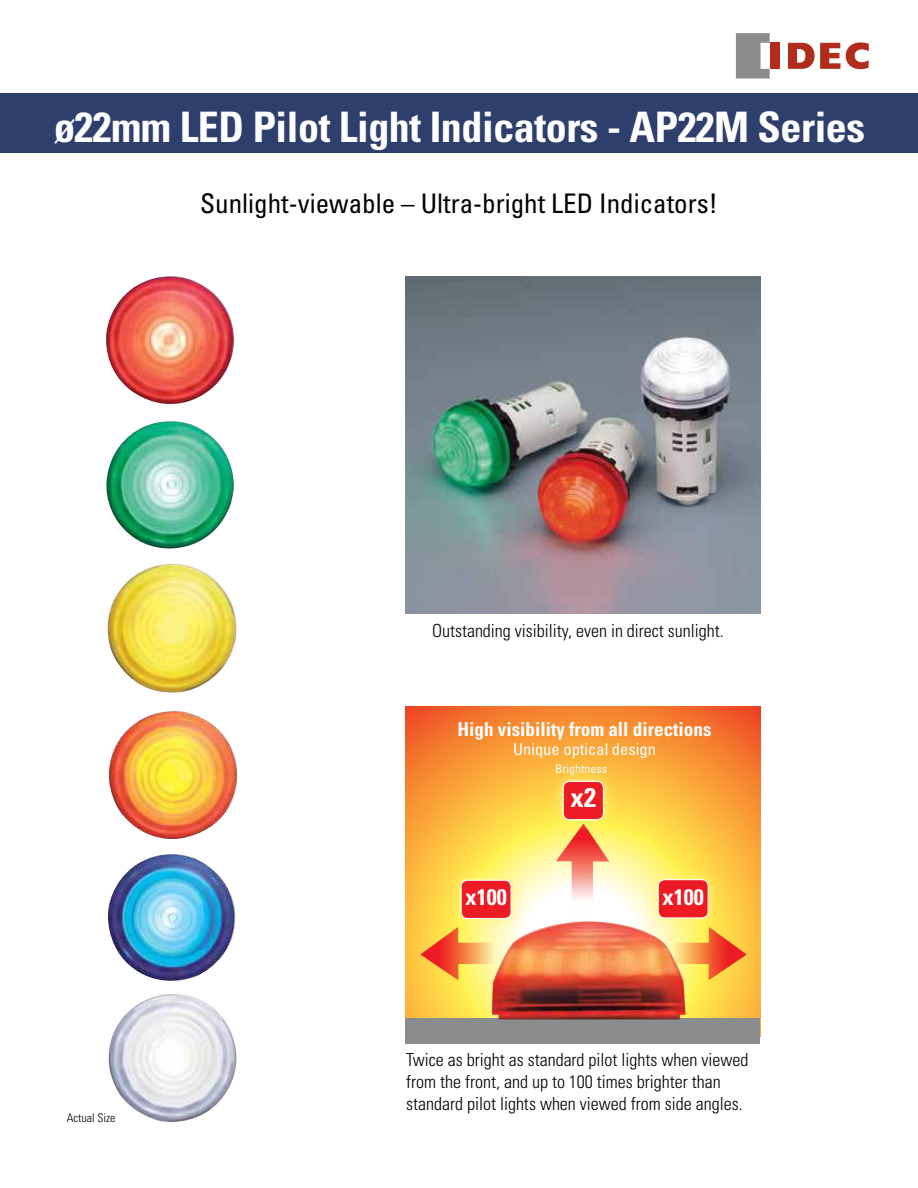
<style>
.page{position:relative;width:918px;height:1188px;background:#fff}
.page>*{position:absolute;margin:0;border:0;box-sizing:border-box;transform-origin:0 0}
.t1{font:700 condensed 42px "Univers LT Std";letter-spacing:-.01em;color:#fff}
.t2{font:condensed 27px "Univers LT Std";color:#000}
.t3{font:700 condensed 27px "Univers LT Std";color:#fff}
.t4{font:700 condensed 22.5px "Univers LT Std";color:#fff}
.t5{font:700 condensed 19.2px "Univers LT Std";color:#fff}
.t6{font:300 condensed 18px/21.6px "Univers LT Std";color:#000}
.t7{font:condensed 16.5px "Univers LT Std";color:#fff}
.t8{font:condensed 12px "Univers LT Std";color:#fff}
.t9{font:300 condensed 12px "Univers LT Std";color:#000}
</style>
<div class="page">
<div style="left:0;top:93px;width:918px;height:60px;background:#2f3f6d"></div>
<svg style="left:736px;top:33px;width:34px;height:46px;background:#9ea0a1"></svg>
<svg style="left:788px;top:43px;width:52px;height:26px"></svg>
<div style="left:770px;top:43px;width:9px;height:26px;background:#b12c1b"></div>
<svg style="left:846px;top:42px;width:23px;height:27px"></svg>
<img style="left:108px;top:854px;width:128px;height:127px">
<img style="left:108px;top:711px;width:130px;height:128px">
<img style="left:106px;top:421px;width:128px;height:128px">
<img style="left:106px;top:276px;width:128px;height:128px">
<img style="left:108px;top:994px;width:129px;height:128px">
<img style="left:107px;top:564px;width:130px;height:129px">
<img style="left:405px;top:276px;width:355px;height:337px">
<img style="left:405px;top:707px;width:355px;height:311px">
<div style="left:405px;top:1018px;width:355px;height:25px;background:#8a8c8e"></div>
<svg style="left:556px;top:832px;width:53px;height:89px"></svg>
<svg style="left:420px;top:927px;width:72px;height:53px;background:#f9a952"></svg>
<img style="left:492px;top:921px;width:194px;height:98px">
<svg style="left:551px;top:769px;width:64px;height:63px;background:#fdd952"></svg>
<div style="left:563px;top:781px;width:40px;height:39px;background:#ed1c24;border-radius:6px"></div>
<div style="left:563px;top:781px;width:41px;height:39px;border:1px solid #fff;border-radius:6px"></div>
<svg style="left:449px;top:868px;width:74px;height:63px;background:#fef085"></svg>
<div style="left:461px;top:880px;width:50px;height:38px;background:#ed1c24;border-radius:6px"></div>
<div style="left:461px;top:880px;width:51px;height:39px;border:1px solid #fff;border-radius:6px"></div>
<svg style="left:669px;top:927px;width:78px;height:53px;background:#f8a74f"></svg>
<svg style="left:646px;top:867px;width:74px;height:63px;background:#feed7a"></svg>
<div style="left:658px;top:880px;width:50px;height:38px;background:#ed1c24;border-radius:6px"></div>
<div style="left:658px;top:879px;width:51px;height:40px;border:1px solid #fff;border-radius:6px"></div>
<h1 class="t1" style="left:54px;top:110px;width:813px">ø22mm LED Pilot Light Indicators - AP22M Series</h1>
<h2 class="t2" style="left:200px;top:192px;width:519px">Sunlight-viewable – Ultra-bright LED Indicators!</h2>
<p class="t6" style="left:432px;top:622px;width:293px">Outstanding visibility, even in direct sunlight.</p>
<p class="t5" style="left:457px;top:721px;width:256px">High visibility from all directions</p>
<p class="t7" style="left:513px;top:742px;width:144px">Unique optical design</p>
<p class="t8" style="left:555px;top:764px;width:53px">Brightness</p>
<h2 class="t3" style="left:571px;top:787px;width:27px">x2</h2>
<p class="t9" style="left:67px;top:1113px;width:50px">Actual Size</p>
<p class="t4" style="left:466px;top:888px;width:43px">x100</p>
<p class="t4" style="left:663px;top:888px;width:43px">x100</p>
<p class="t6" style="left:406px;top:1051px;width:344px">Twice as bright as standard pilot lights when viewed from the front, and up to 100 times brighter than standard pilot lights when viewed from side angles.</p>
</div>
